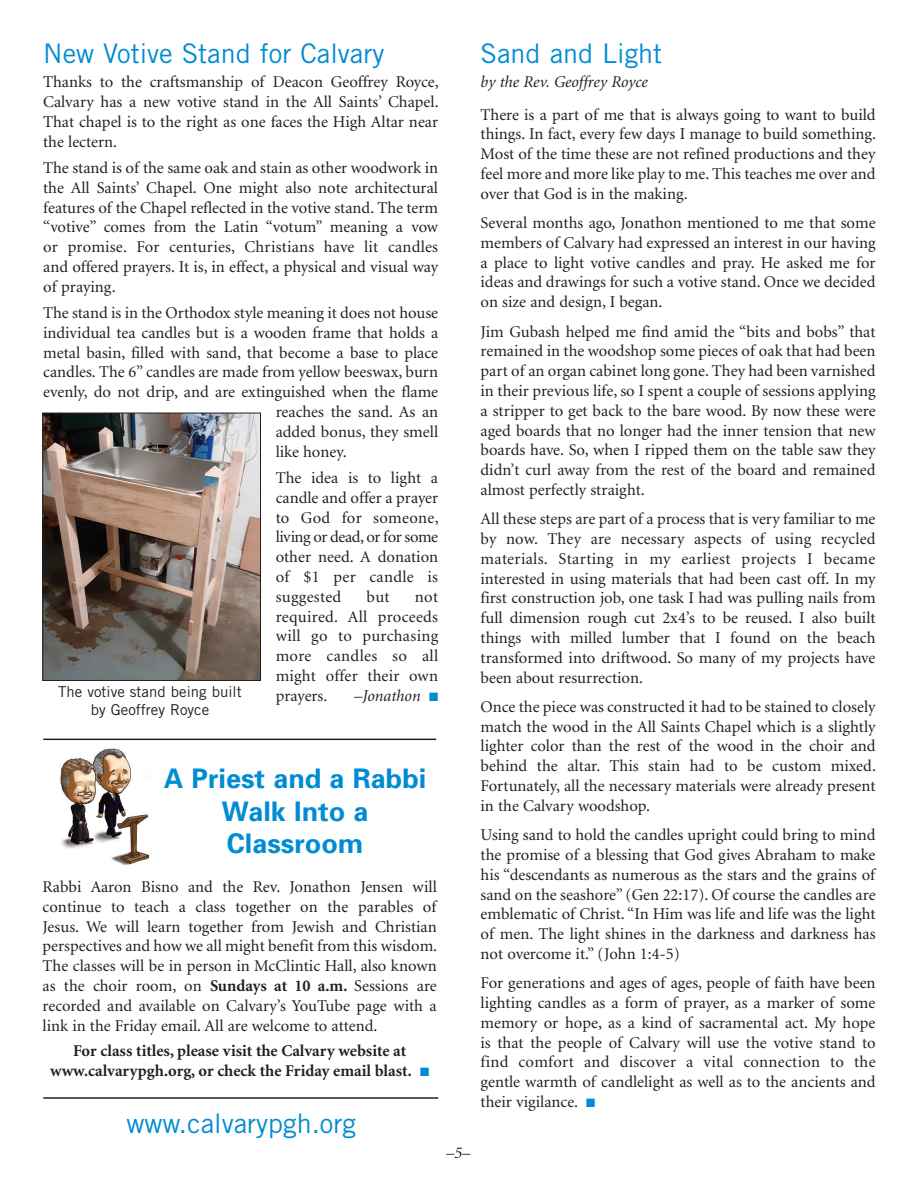
<style>
.page{position:relative;width:918px;height:1188px;background:#fff}
.page>*{position:absolute;margin:0;border:0;box-sizing:border-box;transform-origin:0 0}
.t1{font:27px "Trade Gothic";color:#008cd2}
.t2{font:700 27px/32.4px "Univers";color:#008cd2;text-align:center}
.t3{font:16.5px/19.8px "Minion";color:#231f20;text-align:justify}
.t4{font:700 16.5px/19.8px "Minion";color:#231f20;text-align:center}
.t5{font:italic 16.5px "Minion";color:#231f20}
.t6{font:15px/18px "Trade Gothic";color:#231f20;text-align:center}
.s1{color:#008cd2}
.s2{font-weight:700}
</style>
<div class="page">
<img style="left:45px;top:415px;width:214px;height:264px">
<div style="left:43px;top:413px;width:218px;height:268px;border:1px solid #231f20"></div>
<hr style="left:43px;top:739px;width:393px;height:1px;background:#231f20">
<img style="left:60px;top:748px;width:90px;height:117px">
<hr style="left:43px;top:1097px;width:395px;height:2px;background:#231f20">
<h1 class="t1" style="left:43px;top:43px;width:343px">New Votive Stand for Calvary</h1>
<p class="t3" style="left:43px;top:74px;width:397px">Thanks to the craftsmanship of Deacon Geoffrey Royce, Calvary has a new votive stand in the All Saints’ Chapel.<br>That chapel is to the right as one faces the High Altar near the lectern.</p>
<p class="t3" style="left:43px;top:159px;width:397px">The stand is of the same oak and stain as other woodwork in the All Saints’ Chapel. One might also note architectural features of the Chapel reflected in the votive stand. The term “votive” comes from the Latin “votum” meaning a vow or promise. For centuries, Christians have lit candles and offered prayers. It is, in effect, a physical and visual way of praying.</p>
<p class="t3" style="left:43px;top:304px;width:396px">The stand is in the Orthodox style meaning it does not house</p>
<p class="t3" style="left:43px;top:324px;width:397px">individual tea candles but is a wooden frame that holds a</p>
<p class="t3" style="left:43px;top:344px;width:396px">metal basin, filled with sand, that become a base to place</p>
<p class="t3" style="left:43px;top:364px;width:396px">candles. The 6” candles are made from yellow beeswax, burn</p>
<p class="t3" style="left:43px;top:383px;width:397px">evenly, do not drip, and are extinguished when the flame</p>
<p class="t3" style="left:276px;top:403px;width:164px">reaches the sand. As an</p>
<p class="t3" style="left:276px;top:423px;width:164px">added bonus, they smell</p>
<p class="t3" style="left:276px;top:443px;width:73px">like honey.</p>
<p class="t3" style="left:276px;top:469px;width:165px">The idea is to light a candle and offer a prayer to God for someone, living or dead, or for some other need. A donation of $1 per candle is suggested</p>
<p class="t3" style="left:367px;top:588px;width:25px">but</p>
<p class="t3" style="left:276px;top:588px;width:164px;text-indent:139px">not required. All proceeds will go to purchasing more candles so all might offer their own prayers.</p>
<p class="t6" style="left:58px;top:684px;width:185px">The votive stand being built by Geoffrey Royce</p>
<p class="t5" style="left:354px;top:689px;width:85px">–Jonathon <span class="s1">■</span></p>
<h1 class="t2" style="left:164px;top:766px;width:264px">A Priest and a Rabbi<br>Walk Into a<br>Classroom</h1>
<p class="t3" style="left:43px;top:878px;width:396px">Rabbi Aaron Bisno and the Rev. Jonathon Jensen will continue to teach a class together on the parables of Jesus. We will learn together from Jewish and Christian perspectives and how we all might benefit from this wisdom.<br>The classes will be in person in McClintic Hall, also known as the choir room, on <span class="s2">Sundays at 10 a.m.</span> Sessions are recorded and available on Calvary’s YouTube page with a link in the Friday email. All are welcome to attend.</p>
<p class="t4" style="left:50px;top:1042px;width:380px">For class titles, please visit the Calvary website at www.calvarypgh.org, or check the Friday email blast. <span class="s1">■</span></p>
<h1 class="t1" style="left:126px;top:1114px;width:231px">www.calvarypgh.org</h1>
<p class="t5" style="left:446px;top:1146px;width:26px">–5–</p>
<h1 class="t1" style="left:481px;top:43px;width:183px">Sand and Light</h1>
<p class="t5" style="left:481px;top:76px;width:169px">by the Rev. Geoffrey Royce</p>
<p class="t3" style="left:481px;top:106px;width:397px">There is a part of me that is always going to want to build things. In fact, every few days I manage to build something.<br>Most of the time these are not refined productions and they feel more and more like play to me. This teaches me over and over that God is in the making.</p>
<p class="t3" style="left:481px;top:214px;width:397px">Several months ago, Jonathon mentioned to me that some members of Calvary had expressed an interest in our having a place to light votive candles and pray. He asked me for ideas and drawings for such a votive stand. Once we decided on size and design, I began.</p>
<p class="t3" style="left:481px;top:323px;width:397px">Jim Gubash helped me find amid the “bits and bobs” that remained in the woodshop some pieces of oak that had been part of an organ cabinet long gone. They had been varnished in their previous life, so I spent a couple of sessions applying a stripper to get back to the bare wood. By now these were aged boards that no longer had the inner tension that new boards have. So, when I ripped them on the table saw they didn’t curl away from the rest of the board and remained almost perfectly straight.</p>
<p class="t3" style="left:481px;top:510px;width:397px">All these steps are part of a process that is very familiar to me by now. They are necessary aspects of using recycled materials. Starting in my earliest projects I became interested in using materials that had been cast off. In my first construction job, one task I had was pulling nails from full dimension rough cut 2x4’s to be reused. I also built things with milled lumber that I found on the beach transformed into driftwood. So many of my projects have been about resurrection.</p>
<p class="t3" style="left:481px;top:698px;width:397px">Once the piece was constructed it had to be stained to closely match the wood in the All Saints Chapel which is a slightly lighter color than the rest of the wood in the choir and behind the altar. This stain had to be custom mixed.<br>Fortunately, all the necessary materials were already present in the Calvary woodshop.</p>
<p class="t3" style="left:481px;top:826px;width:397px">Using sand to hold the candles upright could bring to mind the promise of a blessing that God gives Abraham to make his “descendants as numerous as the stars and the grains of sand on the seashore” (Gen 22:17). Of course the candles are emblematic of Christ. “In Him was life and life was the light of men. The light shines in the darkness and darkness has not overcome it.” (John 1:4-5)</p>
<p class="t3" style="left:481px;top:974px;width:397px">For generations and ages of ages, people of faith have been lighting candles as a form of prayer, as a marker of some memory or hope, as a kind of sacramental act. My hope is that the people of Calvary will use the votive stand to find comfort and discover a vital connection to the gentle warmth of candlelight as well as to the ancients and their vigilance. <span class="s1">■</span></p>
</div>
